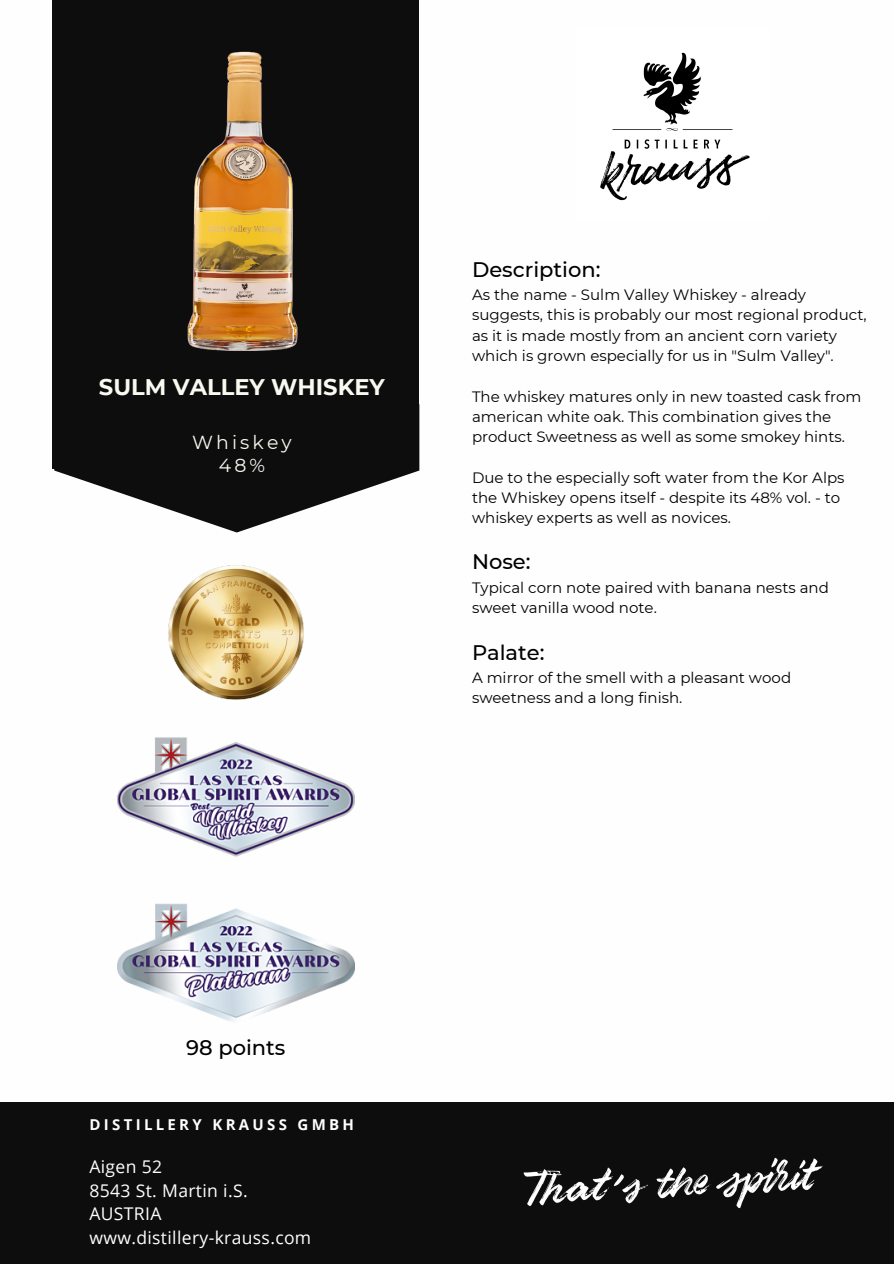
<style>
.page{position:relative;width:894px;height:1264px;background:#fff}
.page>*{position:absolute;margin:0;border:0;box-sizing:border-box;transform-origin:0 0}
.t1{font:700 22.65px "Montserrat";color:#f8f9f0}
.t2{font:500 21px "Montserrat";color:#000}
.t3{font:18.9px/22.5px "Montserrat";letter-spacing:.165em;color:#f8f9f0;text-align:center}
.t4{font:17.55px/23.7px "Open Sans";letter-spacing:.02em;color:#fefefe}
.t5{font:15px/20.2px "Montserrat";color:#000}
.t6{font:700 15px "Open Sans";letter-spacing:.22em;color:#fefefe}
</style>
<div class="page">
<div style="left:53px;top:0;width:366px;height:194px;background:#0d0d0d"></div>
<svg style="left:54px;top:469px;width:365px;height:63px;fill:#0d0d0d"></svg>
<div style="left:53px;top:179px;width:366px;height:290px;background:#0d0d0d"></div>
<div style="left:0;top:1102px;width:893px;height:161px;background:#0d0d0d"></div>
<img style="left:600px;top:52px;width:150px;height:149px">
<img style="left:523px;top:1157px;width:300px;height:52px">
<img style="left:187px;top:51px;width:111px;height:300px">
<img style="left:168px;top:565px;width:136px;height:135px">
<img style="left:117px;top:737px;width:237px;height:120px">
<img style="left:118px;top:903px;width:236px;height:119px">
<h1 class="t1" style="left:99px;top:373px;width:287px">SULM VALLEY WHISKEY</h1>
<p class="t3" style="left:192px;top:431px;width:101px">Whiskey<br>48%</p>
<h2 class="t2" style="left:472px;top:256px;width:130px">Description:</h2>
<p class="t5" style="left:472px;top:285px;width:396px">As the name - Sulm Valley Whiskey - already suggests, this is probably our most regional product, as it is made mostly from an ancient corn variety which is grown especially for us in "Sulm Valley".</p>
<p class="t5" style="left:472px;top:386px;width:391px">The whiskey matures only in new toasted cask from american white oak. This combination gives the product Sweetness as well as some smokey hints.</p>
<p class="t5" style="left:472px;top:467px;width:374px">Due to the especially soft water from the Kor Alps the Whiskey opens itself - despite its 48% vol. - to whiskey experts as well as novices.</p>
<h2 class="t2" style="left:472px;top:549px;width:60px">Nose:</h2>
<p class="t5" style="left:472px;top:577px;width:358px">Typical corn note paired with banana nests and sweet vanilla wood note.</p>
<h2 class="t2" style="left:472px;top:639px;width:74px">Palate:</h2>
<p class="t5" style="left:472px;top:667px;width:320px">A mirror of the smell with a pleasant wood sweetness and a long finish.</p>
<h2 class="t2" style="left:186px;top:1034px;width:101px">98 points</h2>
<p class="t6" style="left:89px;top:1114px;width:266px">DISTILLERY KRAUSS GMBH</p>
<p class="t4" style="left:89px;top:1154px;width:223px">Aigen 52<br>8543 St. Martin i.S.<br>AUSTRIA www.distillery-krauss.com</p>
</div>
